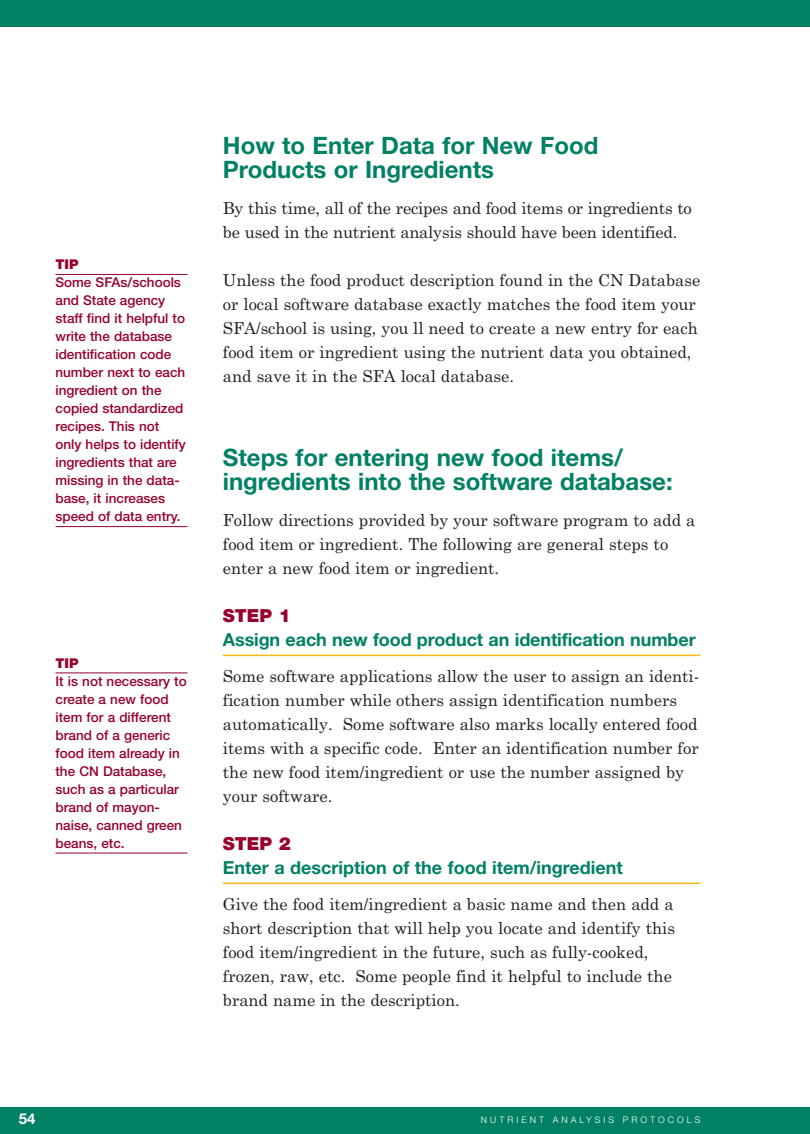
<style>
.page{position:relative;width:810px;height:1134px;background:#fff}
.page>*{position:absolute;margin:0;border:0;box-sizing:border-box;transform-origin:0 0}
.t1{font:700 24px/24px "Helvetica Neue";color:#008164}
.t2{font:700 18px "Helvetica Neue";letter-spacing:-.005em;color:#008164}
.t3{font:900 18px "Helvetica Neue";color:#98012d}
.t4{font:16.5px/24px "Century Schoolbook";color:#231f20}
.t5{font:700 15px "Helvetica Neue";color:#fff}
.t6{font:500 13.5px/18px "Helvetica Neue";color:#98012d}
.t7{font:900 13.5px "Helvetica Neue";color:#98012d}
.t8{font:300 9px "Helvetica Neue";letter-spacing:.335em;color:#fff}
</style>
<div class="page">
<div style="left:0;top:0;width:810px;height:27px;background:#008164"></div>
<div style="left:0;top:1107px;width:810px;height:27px;background:#008164"></div>
<hr style="left:223px;top:655px;width:477px;height:1px;background:#fcb814">
<hr style="left:223px;top:883px;width:477px;height:1px;background:#fcb814">
<hr style="left:56px;top:274px;width:132px;height:1px;background:#98012d">
<hr style="left:56px;top:526px;width:132px;height:1px;background:#98012d">
<hr style="left:56px;top:673px;width:132px;height:1px;background:#98012d">
<hr style="left:56px;top:853px;width:132px;height:1px;background:#98012d">
<p class="t7" style="left:56px;top:259px;width:25px">TIP</p>
<p class="t6" style="left:56px;top:275px;width:132px">Some SFAs/schools and State agency staff find it helpful to write the database identification code number next to each ingredient on the copied standardized recipes. This not only helps to identify ingredients that are missing in the data&shy;base, it increases speed of data entry.</p>
<p class="t7" style="left:56px;top:658px;width:25px">TIP</p>
<p class="t6" style="left:56px;top:673px;width:133px">It is not necessary to create a new food item for a different brand of a generic food item already in the CN Database, such as a particular brand of mayon&shy;naise, canned green beans, etc.</p>
<h1 class="t1" style="left:223px;top:135px;width:377px">How to Enter Data for New Food<br>Products or Ingredients</h1>
<p class="t4" style="left:223px;top:197px;width:470px">By this time, all of the recipes and food items or ingredients to be used in the nutrient analysis should have been identified.</p>
<p class="t4" style="left:223px;top:269px;width:479px">Unless the food product description found in the CN Database or local software database exactly matches the food item your SFA/school is using, you ll need to create a new entry for each food item or ingredient using the nutrient data you obtained, and save it in the SFA local database.</p>
<h1 class="t1" style="left:223px;top:447px;width:451px">Steps for entering new food items/ ingredients into the software database:</h1>
<p class="t4" style="left:223px;top:509px;width:474px">Follow directions provided by your software program to add a food item or ingredient. The following are general steps to enter a new food item or ingredient.</p>
<p class="t3" style="left:223px;top:609px;width:70px">STEP 1</p>
<p class="t2" style="left:223px;top:633px;width:474px">Assign each new food product an identification number</p>
<p class="t4" style="left:223px;top:665px;width:478px">Some software applications allow the user to assign an identi&shy;fication number while others assign identification numbers automatically. Some software also marks locally entered food items with a specific code. Enter an identification number for the new food item/ingredient or use the number assigned by your software.</p>
<p class="t3" style="left:223px;top:837px;width:70px">STEP 2</p>
<p class="t2" style="left:223px;top:861px;width:401px">Enter a description of the food item/ingredient</p>
<p class="t4" style="left:223px;top:893px;width:454px">Give the food item/ingredient a basic name and then add a short description that will help you locate and identify this food item/ingredient in the future, such as fully-cooked, frozen, raw, etc. Some people find it helpful to include the brand name in the description.</p>
<p class="t5" style="left:19px;top:1113px;width:18px">54</p>
<p class="t8" style="left:481px;top:1117px;width:221px">NUTRIENT ANALYSIS PROTOCOLS</p>
</div>
